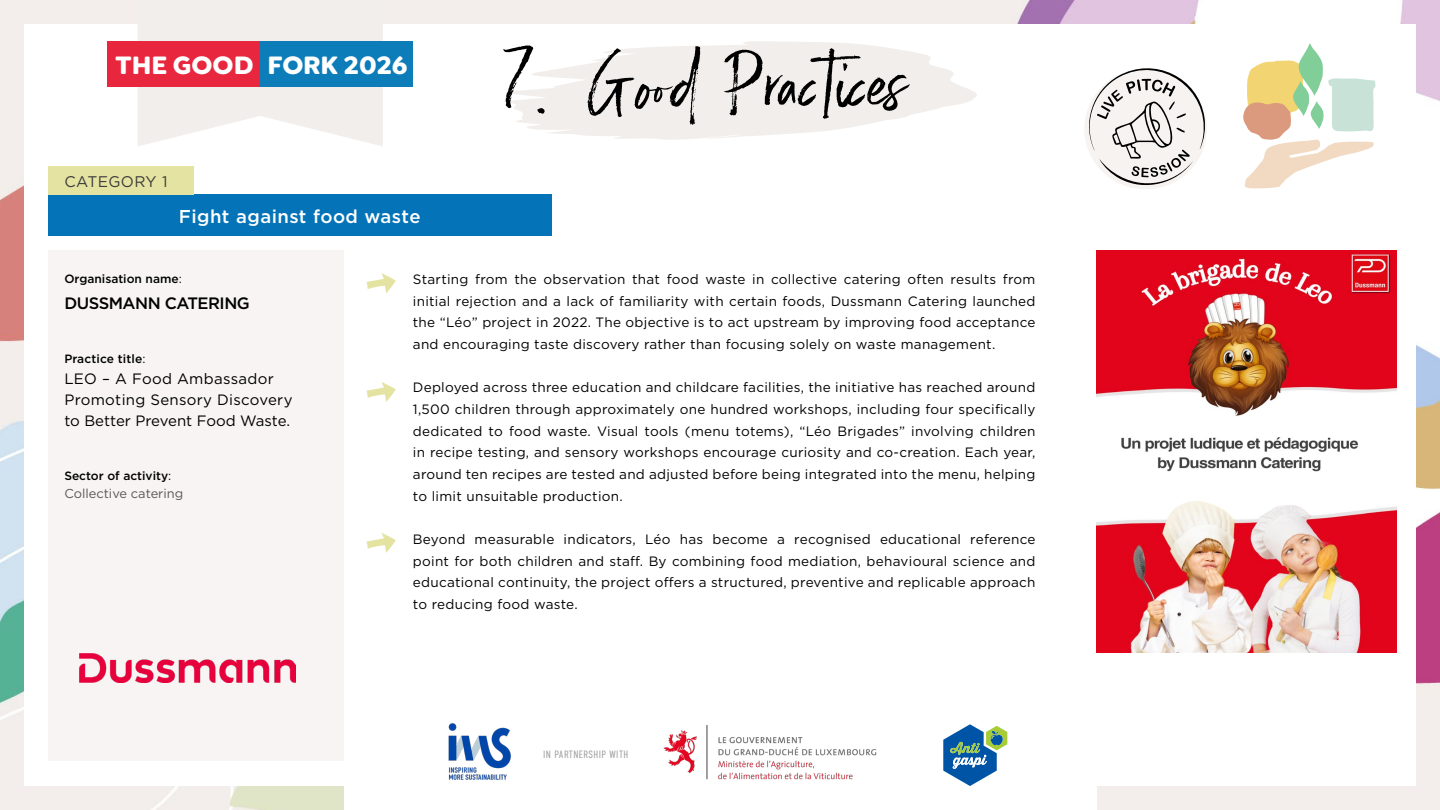
<style>
.page{position:relative;width:1440px;height:810px;background:#fff}
.page>*{position:absolute;margin:0;border:0;box-sizing:border-box;transform-origin:0 0}
.t1{font:102px "Emmeline";color:#000}
.t2{font:700 26.85px "Goldplay";color:#fff}
.t3{font:500 18.6px "Gotham";letter-spacing:.025em;color:#fff}
.t4{font:500 16.5px "Gotham";letter-spacing:-.03em;color:#000}
.t5{font:15.45px "Gotham";letter-spacing:.025em;color:#3c3c3b}
.t6{font:15px/21px "Gotham";letter-spacing:.02em;color:#000}
.t7{font:13.5px/21.8px "Gotham";letter-spacing:.02em;color:#000;text-align:justify}
.t8{font:12.9px "Gotham";color:#575756}
.t9{font:500 12px "Gotham";color:#000}
.t10{font:300 10.65px "DIN Condensed";letter-spacing:.04em;color:#9d9d9c}
.s1{font-weight:400}
</style>
<div class="page">
<img style="left:0;top:0;width:1440px;height:810px">
<div style="left:24px;top:24px;width:1391px;height:762px;background:#fff"></div>
<svg style="left:138px;top:0;width:245px;height:146px"></svg>
<div style="left:260px;top:41px;width:153px;height:46px;background:#0d7dba"></div>
<div style="left:108px;top:41px;width:152px;height:46px;background:#e8263d"></div>
<div style="left:344px;top:694px;width:752px;height:116px;background:#fff"></div>
<img style="left:663px;top:726px;width:214px;height:54px">
<img style="left:448px;top:723px;width:63px;height:57px">
<svg style="left:943px;top:724px;width:64px;height:62px"></svg>
<div style="left:48px;top:251px;width:296px;height:510px;background:#f7f4f3"></div>
<svg style="left:505px;top:41px;width:472px;height:99px;fill:#f2eeeb"></svg>
<div style="left:48px;top:195px;width:503px;height:41px;background:#0573b7"></div>
<div style="left:48px;top:166px;width:145px;height:28px;background:#e4e3a1"></div>
<svg style="left:1243px;top:43px;width:132px;height:145px"></svg>
<img style="left:1096px;top:251px;width:301px;height:401px">
<svg style="left:366px;top:382px;width:30px;height:20px"></svg>
<svg style="left:366px;top:273px;width:30px;height:20px"></svg>
<svg style="left:366px;top:533px;width:30px;height:20px"></svg>
<svg style="left:1085px;top:68px;width:122px;height:121px"></svg>
<img style="left:79px;top:654px;width:217px;height:29px">
<h2 class="t2" style="left:116px;top:47px;width:293px">THE GOOD FORK 2026</h2>
<p class="t5" style="left:64px;top:172px;width:105px">CATEGORY 1</p>
<h3 class="t3" style="left:179px;top:204px;width:243px">Fight against food waste</h3>
<h1 class="t1" style="left:501px;top:25px;width:408px">7. Good Practices</h1>
<p class="t9" style="left:64px;top:271px;width:119px">Organisation name<span class="s1">:</span></p>
<p class="t4" style="left:64px;top:293px;width:187px">DUSSMANN CATERING</p>
<p class="t9" style="left:64px;top:351px;width:83px">Practice title<span class="s1">:</span></p>
<p class="t6" style="left:64px;top:368px;width:230px">LEO – A Food Ambassador<br>Promoting Sensory Discovery to Better Prevent Food Waste.</p>
<p class="t9" style="left:64px;top:468px;width:108px">Sector of activity<span class="s1">:</span></p>
<p class="t8" style="left:64px;top:485px;width:120px">Collective catering</p>
<p class="t7" style="left:413px;top:268px;width:624px">Starting from the observation that food waste in collective catering often results from initial rejection and a lack of familiarity with certain foods, Dussmann Catering launched the “Léo” project in 2022. The objective is to act upstream by improving food acceptance and encouraging taste discovery rather than focusing solely on waste management.</p>
<p class="t7" style="left:413px;top:376px;width:624px">Deployed across three education and childcare facilities, the initiative has reached around 1,500 children through approximately one hundred workshops, including four specifically dedicated to food waste. Visual tools (menu totems), “Léo Brigades” involving children in recipe testing, and sensory workshops encourage curiosity and co-creation. Each year, around ten recipes are tested and adjusted before being integrated into the menu, helping to limit unsuitable production.</p>
<p class="t7" style="left:413px;top:528px;width:624px">Beyond measurable indicators, Léo has become a recognised educational reference point for both children and staff. By combining food mediation, behavioural science and educational continuity, the project offers a structured, preventive and replicable approach to reducing food waste.</p>
<p class="t10" style="left:543px;top:749px;width:87px">IN PARTNERSHIP WITH</p>
</div>
